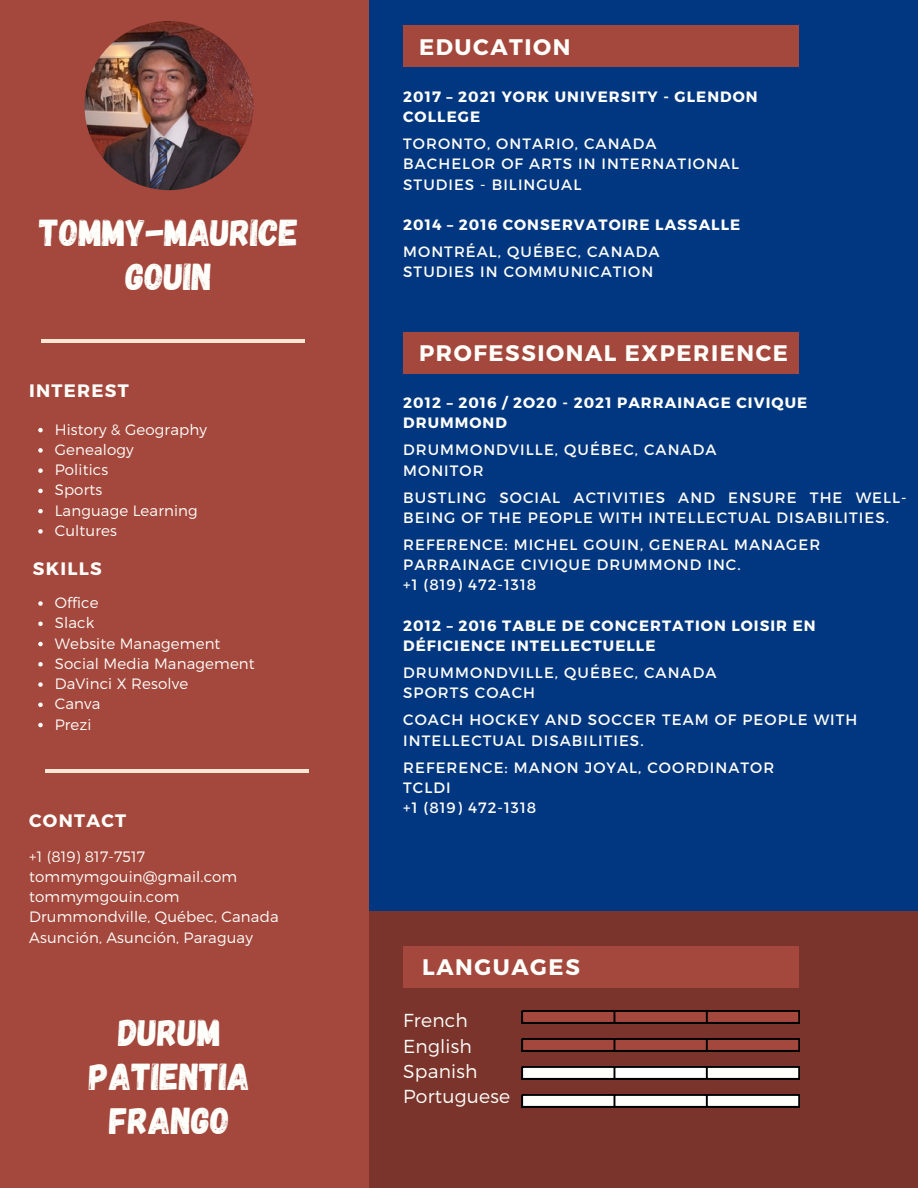
<style>
.page{position:relative;width:918px;height:1188px;background:#013780}
.page>*{position:absolute;margin:0;border:0;box-sizing:border-box;transform-origin:0 0}
.t1{font:37.5px/43.8px "Gagalin";color:#fefefa;text-align:center}
.t2{font:700 22.5px "Montserrat";letter-spacing:.07em;color:#fefefa}
.t3{font:300 18.75px/25.3px "Montserrat";letter-spacing:.01em;color:#fefefa}
.t4{font:700 18px "Montserrat";letter-spacing:.07em;color:#fefefa}
.t5{font:15px/20.2px "Montserrat";letter-spacing:.07em;color:#fefefa}
.t6{font:300 15px/20.2px "Montserrat";letter-spacing:.01em;color:#fefefa}
.t7{font:700 15px/20.2px "Montserrat";letter-spacing:.07em;color:#fefefa}
</style>
<div class="page">
<div style="left:403px;top:26px;width:396px;height:41px;background:#a4483e"></div>
<div style="left:0;top:911px;width:918px;height:277px;background:#7a342c"></div>
<div style="left:0;top:0;width:369px;height:1188px;background:#a4483e"></div>
<hr style="left:41px;top:340px;width:263px;height:3px;background:#ffe7d4">
<div style="left:403px;top:332px;width:396px;height:42px;background:#a4483e"></div>
<div style="left:403px;top:946px;width:396px;height:41px;background:#a4483e"></div>
<img style="left:85px;top:21px;width:169px;height:169px;border-radius:50%">
<svg style="left:522px;top:1011px;width:277px;height:12px;background:#853a32"></svg>
<svg style="left:522px;top:1039px;width:277px;height:12px;background:#853a32"></svg>
<svg style="left:522px;top:1067px;width:277px;height:12px;background:#cfcfcd"></svg>
<svg style="left:522px;top:1095px;width:277px;height:12px;background:#cfcfcc"></svg>
<hr style="left:45px;top:770px;width:263px;height:3px;background:#ffe7d4">
<svg style="left:38px;top:428px;width:5px;height:4px"></svg>
<svg style="left:38px;top:448px;width:5px;height:5px"></svg>
<svg style="left:38px;top:468px;width:5px;height:5px"></svg>
<svg style="left:38px;top:489px;width:5px;height:4px"></svg>
<svg style="left:38px;top:509px;width:5px;height:4px"></svg>
<svg style="left:38px;top:529px;width:5px;height:5px"></svg>
<svg style="left:38px;top:601px;width:5px;height:5px"></svg>
<svg style="left:38px;top:622px;width:5px;height:4px"></svg>
<svg style="left:38px;top:642px;width:5px;height:4px"></svg>
<svg style="left:38px;top:662px;width:5px;height:5px"></svg>
<svg style="left:38px;top:682px;width:5px;height:5px"></svg>
<svg style="left:38px;top:703px;width:5px;height:4px"></svg>
<svg style="left:38px;top:723px;width:5px;height:4px"></svg>
<h1 class="t1" style="left:40px;top:209px;width:260px">TOMMY-MAURICE<br>GOUIN</h1>
<p class="t4" style="left:29px;top:379px;width:101px">INTEREST</p>
<p class="t6" style="left:55px;top:418px;width:154px">History &amp; Geography<br>Genealogy<br>Politics<br>Sports<br>Language Learning<br>Cultures</p>
<p class="t4" style="left:33px;top:557px;width:70px">SKILLS</p>
<p class="t6" style="left:55px;top:592px;width:202px">Office<br>Slack<br>Website Management<br>Social Media Management<br>DaVinci X Resolve<br>Canva<br>Prezi</p>
<p class="t4" style="left:29px;top:809px;width:98px">CONTACT</p>
<p class="t6" style="left:29px;top:845px;width:251px">+1 (819) 817-7517 tommymgouin@gmail.com tommymgouin.com<br>Drummondville, Québec, Canada<br>Asunción, Asunción, Paraguay</p>
<h1 class="t1" style="left:89px;top:1009px;width:162px">DURUM<br>PATIENTIA<br>FRANGO</h1>
<h2 class="t2" style="left:419px;top:32px;width:153px">EDUCATION</h2>
<p class="t7" style="left:403px;top:86px;width:356px">2017 – 2021 YORK UNIVERSITY - GLENDON<br>COLLEGE</p>
<p class="t5" style="left:403px;top:133px;width:337px">TORONTO, ONTARIO, CANADA<br>BACHELOR OF ARTS IN INTERNATIONAL<br>STUDIES - BILINGUAL</p>
<p class="t7" style="left:403px;top:214px;width:339px">2014 – 2016 CONSERVATOIRE LASSALLE</p>
<p class="t5" style="left:403px;top:241px;width:258px">MONTRÉAL, QUÉBEC, CANADA<br>STUDIES IN COMMUNICATION</p>
<h2 class="t2" style="left:419px;top:339px;width:371px">PROFESSIONAL EXPERIENCE</h2>
<p class="t7" style="left:403px;top:392px;width:406px">2012 – 2016 / 2O20 - 2021 PARRAINAGE CIVIQUE<br>DRUMMOND</p>
<p class="t5" style="left:403px;top:439px;width:315px">DRUMMONDVILLE, QUÉBEC, CANADA<br>MONITOR</p>
<p class="t5" style="left:403px;top:486px;width:505px">BUSTLING SOCIAL ACTIVITIES AND ENSURE THE WELL-<br>BEING OF THE PEOPLE WITH INTELLECTUAL DISABILITIES.</p>
<p class="t5" style="left:403px;top:534px;width:419px">REFERENCE: MICHEL GOUIN, GENERAL MANAGER<br>PARRAINAGE CIVIQUE DRUMMOND INC.<br>+1 (819) 472-1318</p>
<p class="t7" style="left:403px;top:615px;width:414px">2012 – 2016 TABLE DE CONCERTATION LOISIR EN<br>DÉFICIENCE INTELLECTUELLE</p>
<p class="t5" style="left:403px;top:662px;width:315px">DRUMMONDVILLE, QUÉBEC, CANADA<br>SPORTS COACH</p>
<p class="t5" style="left:403px;top:709px;width:456px">COACH HOCKEY AND SOCCER TEAM OF PEOPLE WITH<br>INTELLECTUAL DISABILITIES.</p>
<p class="t5" style="left:403px;top:756px;width:373px">REFERENCE: MANON JOYAL, COORDINATOR<br>TCLDI<br>+1 (819) 472-1318</p>
<h2 class="t2" style="left:422px;top:952px;width:159px">LANGUAGES</h2>
<p class="t3" style="left:403px;top:1007px;width:108px">French<br>English<br>Spanish<br>Portuguese</p>
</div>
